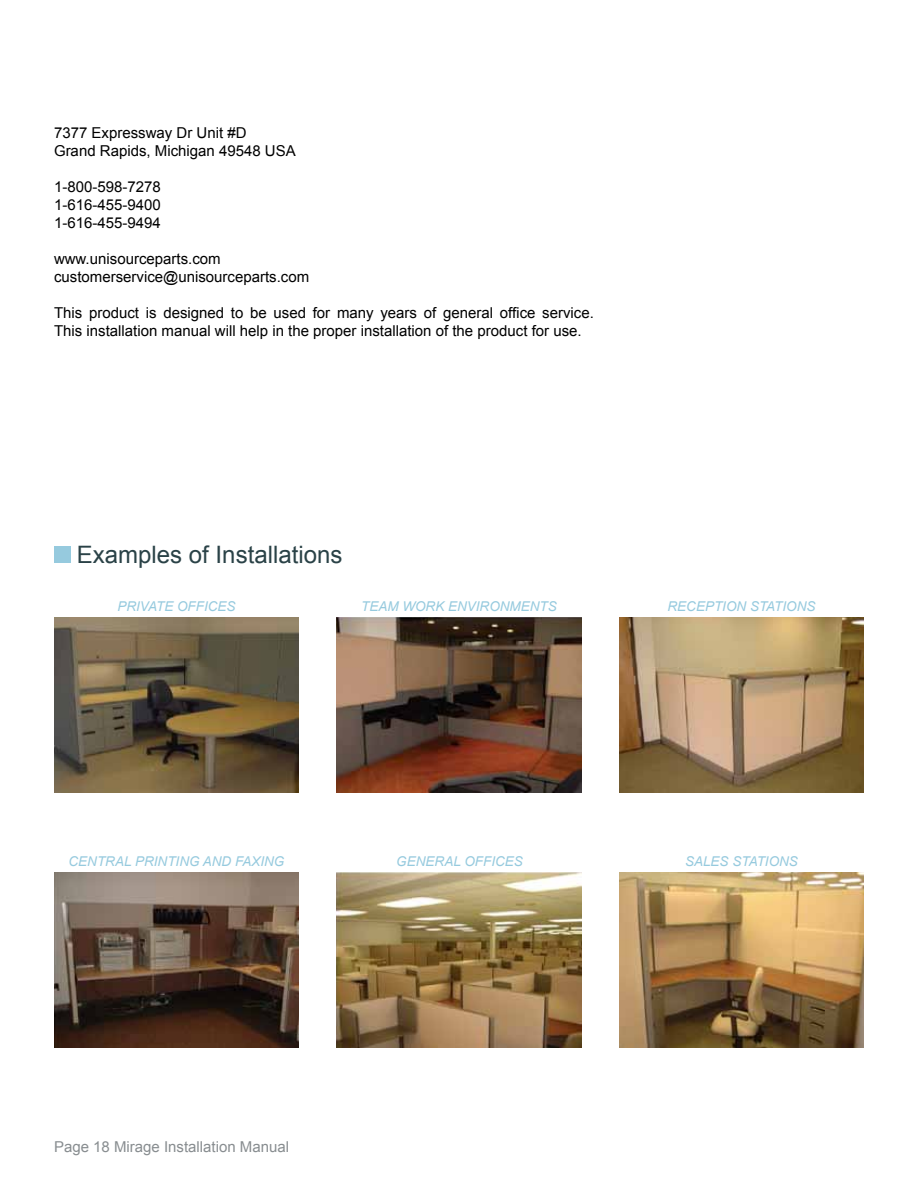
<style>
.page{position:relative;width:918px;height:1188px;background:#fff}
.page>*{position:absolute;margin:0;border:0;box-sizing:border-box;transform-origin:0 0}
.t1{font:24px "Arial";color:#2a4247}
.t2{font:15px/18px "Arial";color:#000}
.t3{font:15px "Arial";color:#888d90}
.t4{font:italic 13.5px "Arial";color:#96cade}
</style>
<div class="page">
<img style="left:619px;top:617px;width:245px;height:175px">
<img style="left:619px;top:872px;width:245px;height:175px">
<img style="left:337px;top:617px;width:244px;height:175px">
<img style="left:337px;top:872px;width:244px;height:175px">
<img style="left:54px;top:617px;width:245px;height:175px">
<img style="left:54px;top:872px;width:245px;height:175px">
<div style="left:54px;top:546px;width:16px;height:17px;background:#96cade"></div>
<p class="t2" style="left:54px;top:124px;width:243px">7377 Expressway Dr Unit #D<br>Grand Rapids, Michigan 49548 USA</p>
<p class="t2" style="left:54px;top:178px;width:108px;text-align:justify">1-800-598-7278<br>1-616-455-9400<br>1-616-455-9494</p>
<p class="t2" style="left:54px;top:250px;width:257px">www.unisourceparts.com customerservice@unisourceparts.com</p>
<p class="t2" style="left:54px;top:304px;width:541px">This product is designed to be used for many years of general office service.<br>This installation manual will help in the proper installation of the product for use.</p>
<h1 class="t1" style="left:77px;top:539px;width:267px">Examples of Installations</h1>
<p class="t4" style="left:117px;top:597px;width:120px">PRIVATE OFFICES</p>
<p class="t4" style="left:361px;top:597px;width:197px">TEAM WORK ENVIRONMENTS</p>
<p class="t4" style="left:668px;top:597px;width:150px">RECEPTION STATIONS</p>
<p class="t4" style="left:69px;top:853px;width:217px">CENTRAL PRINTING AND FAXING</p>
<p class="t4" style="left:396px;top:853px;width:128px">GENERAL OFFICES</p>
<p class="t4" style="left:685px;top:853px;width:114px">SALES STATIONS</p>
<p class="t3" style="left:54px;top:1137px;width:237px">Page 18 Mirage Installation Manual</p>
</div>
